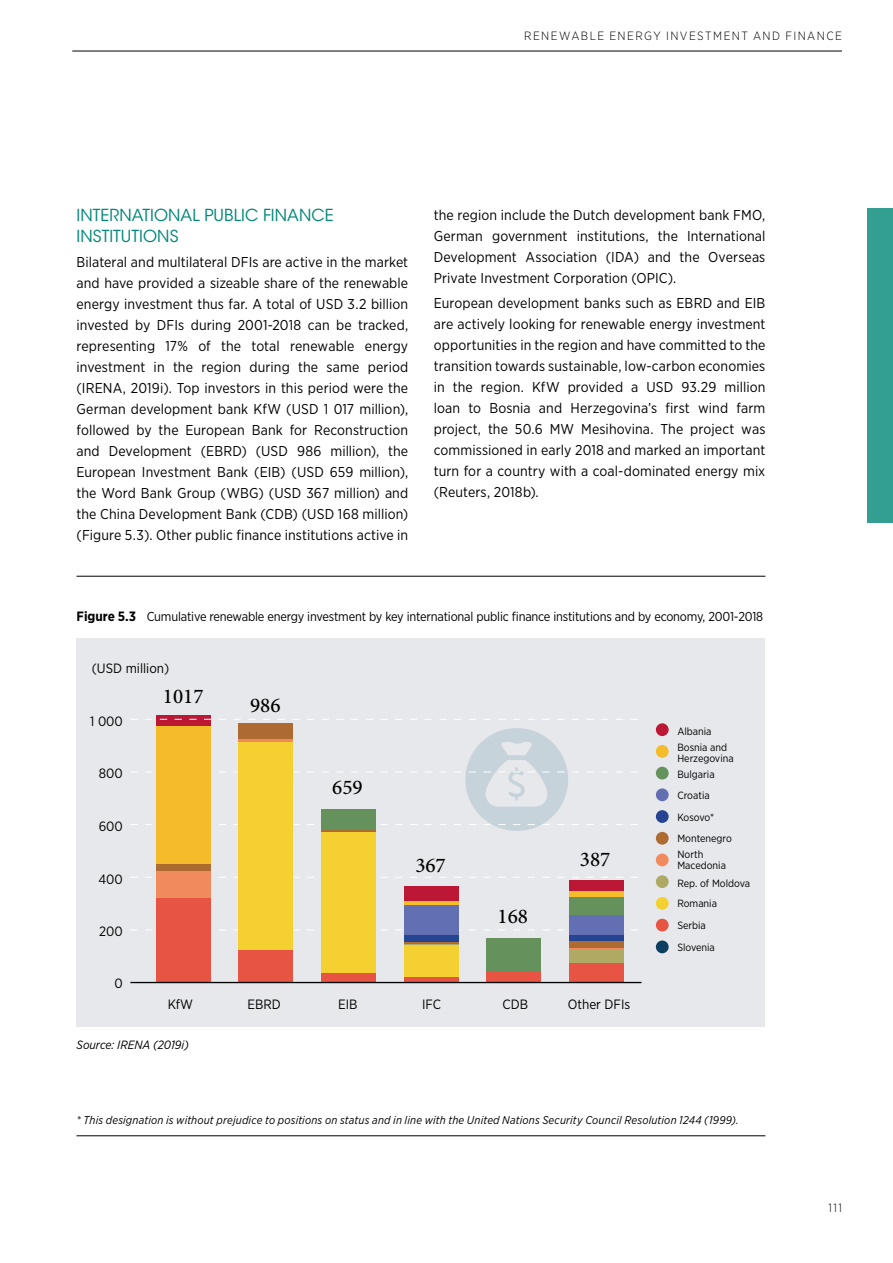
<style>
.page{position:relative;width:893px;height:1263px;background:#fff}
.page>*{position:absolute;margin:0;border:0;box-sizing:border-box;transform-origin:0 0}
.t1{font:500 21px "Minion Pro";color:#000}
.Fließtext{font:16.5px/21px "ITC Avant Garde Std";color:#008778}
.Fließtext-2{font:14.25px/21px "Gotham Narrow";letter-spacing:.005em;color:#000;text-align:justify}
.t2{font:13.5px "Gotham Narrow";color:#000}
.t3{font:12.9px "Gotham Narrow";letter-spacing:-.015em;color:#000}
.t4{font:300 12px "Gotham Narrow";letter-spacing:.12em;color:#000}
.t5{font:italic 12px "Gotham Narrow";color:#000}
.Footnotes{font:italic 11.25px "Gotham Narrow";letter-spacing:.015em;color:#000}
.t6{font:10.5px/10.5px "Gotham Narrow";color:#000}
.s1{font-weight:700;font-size:13.5px}
</style>
<div class="page">
<div style="left:867px;top:208px;width:26px;height:315px;background:#339f93"></div>
<hr style="left:72px;top:51px;width:770px;height:1px;background:#000">
<div style="left:77px;top:638px;width:688px;height:388px;background:#e6e8eb"></div>
<svg style="left:131px;top:877px;width:507px;height:1px"></svg>
<svg style="left:131px;top:929px;width:507px;height:1px"></svg>
<svg style="left:130px;top:728px;width:508px;height:103px"></svg>
<div style="left:156px;top:898px;width:54px;height:84px;background:#e85443"></div>
<div style="left:239px;top:950px;width:54px;height:32px;background:#e85443"></div>
<div style="left:321px;top:973px;width:54px;height:9px;background:#e85443"></div>
<div style="left:404px;top:976px;width:54px;height:6px;background:#e85443"></div>
<div style="left:487px;top:971px;width:54px;height:11px;background:#e85443"></div>
<div style="left:569px;top:962px;width:54px;height:20px;background:#e85443"></div>
<div style="left:239px;top:742px;width:54px;height:208px;background:#f4d131"></div>
<div style="left:321px;top:832px;width:54px;height:141px;background:#f4d131"></div>
<div style="left:404px;top:944px;width:54px;height:32px;background:#f4d131"></div>
<hr style="left:404px;top:944px;width:54px;height:1px;background:#afaa63">
<div style="left:569px;top:949px;width:54px;height:13px;background:#afaa63"></div>
<div style="left:156px;top:871px;width:54px;height:27px;background:#f18a5d"></div>
<svg style="left:239px;top:738px;width:54px;height:4px"></svg>
<hr style="left:569px;top:947px;width:54px;height:2px;background:#f18a5d">
<div style="left:156px;top:864px;width:54px;height:7px;background:#ad6b32"></div>
<div style="left:239px;top:723px;width:54px;height:15px;background:#ad6b32"></div>
<hr style="left:321px;top:830px;width:54px;height:2px;background:#ad6b32">
<hr style="left:404px;top:942px;width:54px;height:2px;background:#ad6b32">
<div style="left:569px;top:941px;width:54px;height:6px;background:#ad6b32"></div>
<div style="left:404px;top:934px;width:54px;height:8px;background:#254593"></div>
<div style="left:569px;top:934px;width:54px;height:7px;background:#254593"></div>
<div style="left:404px;top:905px;width:54px;height:29px;background:#6270b3"></div>
<div style="left:569px;top:915px;width:54px;height:19px;background:#6270b3"></div>
<div style="left:321px;top:809px;width:54px;height:21px;background:#64915c"></div>
<div style="left:487px;top:938px;width:54px;height:33px;background:#64915c"></div>
<div style="left:569px;top:897px;width:54px;height:18px;background:#64915c"></div>
<div style="left:156px;top:725px;width:54px;height:139px;background:#f4bb2b"></div>
<div style="left:404px;top:900px;width:54px;height:5px;background:#f4bb2b"></div>
<div style="left:569px;top:891px;width:54px;height:6px;background:#f4bb2b"></div>
<div style="left:156px;top:715px;width:54px;height:10px;background:#bc1734"></div>
<div style="left:404px;top:886px;width:54px;height:14px;background:#bc1734"></div>
<div style="left:569px;top:881px;width:54px;height:10px;background:#bc1734"></div>
<svg style="left:130px;top:719px;width:508px;height:1px"></svg>
<div style="left:656px;top:723px;width:13px;height:13px;background:#bc1734;border-radius:50%"></div>
<div style="left:656px;top:745px;width:13px;height:13px;background:#f4bb2b;border-radius:50%"></div>
<div style="left:656px;top:767px;width:13px;height:12px;background:#64915c;border-radius:50%"></div>
<div style="left:656px;top:788px;width:13px;height:13px;background:#6270b3;border-radius:50%"></div>
<div style="left:656px;top:810px;width:13px;height:13px;background:#254593;border-radius:50%"></div>
<div style="left:656px;top:832px;width:13px;height:13px;background:#ad6b32;border-radius:50%"></div>
<div style="left:656px;top:853px;width:13px;height:13px;background:#f18a5d;border-radius:50%"></div>
<div style="left:656px;top:875px;width:13px;height:13px;background:#afaa63;border-radius:50%"></div>
<div style="left:656px;top:897px;width:13px;height:13px;background:#f4d131;border-radius:50%"></div>
<div style="left:656px;top:919px;width:13px;height:12px;background:#e85443;border-radius:50%"></div>
<div style="left:656px;top:940px;width:13px;height:13px;background:#0b3e60;border-radius:50%"></div>
<hr style="left:130px;top:982px;width:511px;height:1px;background:#000">
<hr style="left:77px;top:1135px;width:688px;height:1px;background:#000">
<hr style="left:77px;top:576px;width:688px;height:1px;background:#000">
<p class="t4" style="left:524px;top:29px;width:319px">RENEWABLE ENERGY INVESTMENT AND FINANCE</p>
<p class="Fließtext" style="left:77px;top:204px;width:259px">INTERNATIONAL PUBLIC FINANCE<br>INSTITUTIONS</p>
<p class="Fließtext-2" style="left:77px;top:251px;width:333px">Bilateral and multilateral DFIs are active in the market and have provided a sizeable share of the renewable energy investment thus far. A total of USD 3.2 billion invested by DFIs during 2001-2018 can be tracked, representing 17% of the total renewable energy investment in the region during the same period (IRENA, 2019i). Top investors in this period were the German development bank KfW (USD 1 017 million), followed by the European Bank for Reconstruction and Development (EBRD) (USD 986 million), the European Investment Bank (EIB) (USD 659 million), the Word Bank Group (WBG) (USD 367 million) and the China Development Bank (CDB) (USD 168 million) (Figure 5.3). Other public finance institutions active in</p>
<p class="Fließtext-2" style="left:434px;top:204px;width:333px">the region include the Dutch development bank FMO, German government institutions, the International Development Association (IDA) and the Overseas Private Investment Corporation (OPIC).</p>
<p class="Fließtext-2" style="left:434px;top:292px;width:333px">European development banks such as EBRD and EIB are actively looking for renewable energy investment opportunities in the region and have committed to the transition towards sustainable, low-carbon economies in the region. KfW provided a USD 93.29 million loan to Bosnia and Herzegovina’s first wind farm project, the 50.6 MW Mesihovina. The project was commissioned in early 2018 and marked an important turn for a country with a coal-dominated energy mix (Reuters, 2018b).</p>
<p class="t3" style="left:77px;top:608px;width:688px"><span class="s1">Figure 5.3</span> Cumulative renewable energy investment by key international public finance institutions and by economy, 2001-2018</p>
<p class="t2" style="left:92px;top:659px;width:79px">(USD million)</p>
<p class="t2" style="left:90px;top:713px;width:34px">1 000</p>
<p class="t2" style="left:99px;top:765px;width:25px">800</p>
<p class="t2" style="left:99px;top:818px;width:26px">600</p>
<p class="t2" style="left:99px;top:870px;width:26px">400</p>
<p class="t2" style="left:99px;top:923px;width:25px">200</p>
<p class="t2" style="left:115px;top:975px;width:10px">0</p>
<p class="t1" style="left:163px;top:682px;width:42px">1017</p>
<p class="t1" style="left:250px;top:691px;width:32px">986</p>
<p class="t1" style="left:332px;top:773px;width:32px">659</p>
<p class="t1" style="left:415px;top:850px;width:32px">367</p>
<p class="t1" style="left:498px;top:902px;width:32px">168</p>
<p class="t1" style="left:580px;top:845px;width:32px">387</p>
<p class="t2" style="left:168px;top:996px;width:27px">KfW</p>
<p class="t2" style="left:247px;top:996px;width:35px">EBRD</p>
<p class="t2" style="left:338px;top:996px;width:21px">EIB</p>
<p class="t2" style="left:422px;top:996px;width:21px">IFC</p>
<p class="t2" style="left:502px;top:996px;width:27px">CDB</p>
<p class="t2" style="left:568px;top:996px;width:64px">Other DFIs</p>
<p class="t5" style="left:77px;top:1037px;width:114px">Source: IRENA (2019i)</p>
<p class="t6" style="left:677px;top:726px;width:36px">Albania</p>
<p class="t6" style="left:677px;top:742px;width:58px">Bosnia and<br>Herzegovina</p>
<p class="t6" style="left:677px;top:769px;width:39px">Bulgaria</p>
<p class="t6" style="left:677px;top:790px;width:34px">Croatia</p>
<p class="t6" style="left:677px;top:811px;width:38px">Kosovo*</p>
<p class="t6" style="left:677px;top:833px;width:56px">Montenegro</p>
<p class="t6" style="left:677px;top:878px;width:74px">Rep. of Moldova</p>
<p class="t6" style="left:677px;top:849px;width:50px">North<br>Macedonia</p>
<p class="t6" style="left:677px;top:898px;width:41px">Romania</p>
<p class="t6" style="left:677px;top:920px;width:30px">Serbia</p>
<p class="t6" style="left:677px;top:941px;width:39px">Slovenia</p>
<p class="Footnotes" style="left:77px;top:1112px;width:664px">* This designation is without prejudice to positions on status and in line with the United Nations Security Council Resolution 1244 (1999).</p>
<p class="t4" style="left:828px;top:1200px;width:15px">111</p>
</div>
